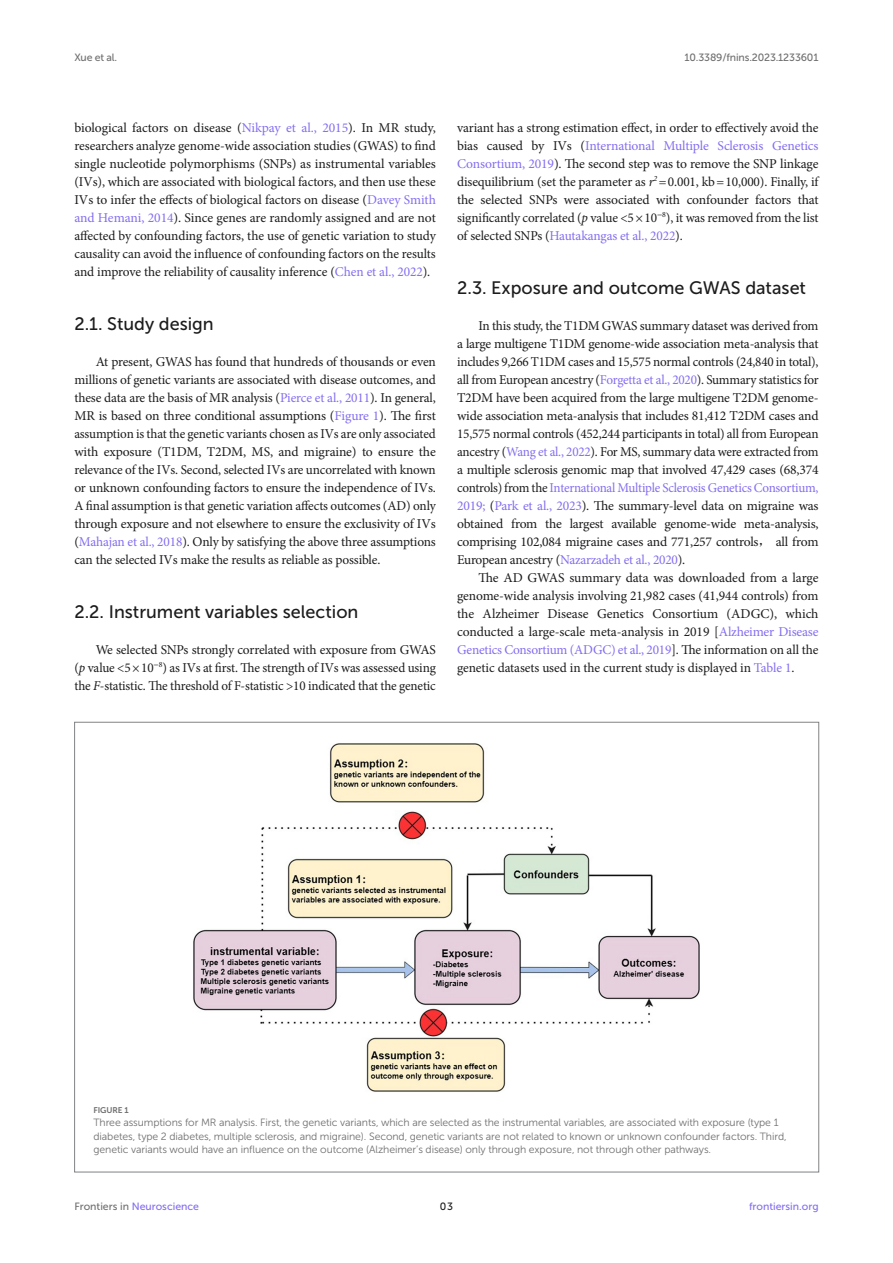
<style>
.page{position:relative;width:893px;height:1263px;background:#fff}
.page>*{position:absolute;margin:0;border:0;box-sizing:border-box;transform-origin:0 0}
.HEAD_2{font:18px "Museo Sans 500";color:#1b1c1b}
.TEXT_FLUSH{font:13.5px/18px "Minion Pro";letter-spacing:-.01em;color:#1b1c1b;text-align:justify}
.TEXT{font:13.5px/18px "Minion Pro";letter-spacing:-.005em;color:#1b1c1b;text-align:justify}
.FIG_LEG{font:10.5px/13.5px "Museo Sans 300";letter-spacing:-.01em;color:#706f70}
.t1{font:10.5px "Museo Sans 500";color:#856df0}
.t2{font:10.5px "Museo Sans 500";letter-spacing:-.015em;color:#706f70}
.t3{font:10.5px "Museo Sans 500";color:#1b1c1b}
.FIG_HD{font:8.25px "Museo Sans 700";letter-spacing:-.01em;color:#706f70}
.s1{color:#856df0}
.s2{font-style:italic}
.s3{font-family:"Sim Sun"}
.s4{color:#706f70}
</style>
<div class="page">
<img style="left:193px;top:743px;width:507px;height:349px">
<p class="t2" style="left:74px;top:51px;width:44px">Xue et al.</p>
<p class="t2" style="left:685px;top:51px;width:135px">10.3389/fnins.2023.1233601</p>
<p class="TEXT_FLUSH" style="left:74px;top:119px;width:363px">biological factors on disease (<span class="s1">Nikpay et al., 2015</span>). In MR study, researchers analyze genome-wide association studies (GWAS) to find single nucleotide polymorphisms (SNPs) as instrumental variables (IVs), which are associated with biological factors, and then use these IVs to infer the effects of biological factors on disease (<span class="s1">Davey Smith and Hemani, 2014</span>). Since genes are randomly assigned and are not affected by confounding factors, the use of genetic variation to study causality can avoid the influence of confounding factors on the results and improve the reliability of causality inference (<span class="s1">Chen et al., 2022</span>).</p>
<p class="HEAD_2" style="left:74px;top:314px;width:141px">2.1. Study design</p>
<p class="TEXT_FLUSH" style="left:74px;top:353px;width:363px;text-indent:21px">At present, GWAS has found that hundreds of thousands or even millions of genetic variants are associated with disease outcomes, and these data are the basis of MR analysis (<span class="s1">Pierce et al., 2011</span>). In general, MR is based on three conditional assumptions (<span class="s1">Figure 1</span>). The first assumption is that the genetic variants chosen as IVs are only associated with exposure (T1DM, T2DM, MS, and migraine) to ensure the relevance of the IVs. Second, selected IVs are uncorrelated with known or unknown confounding factors to ensure the independence of IVs.<br>A final assumption is that genetic variation affects outcomes (AD) only through exposure and not elsewhere to ensure the exclusivity of IVs (<span class="s1">Mahajan et al., 2018</span>). Only by satisfying the above three assumptions can the selected IVs make the results as reliable as possible.</p>
<p class="HEAD_2" style="left:74px;top:602px;width:286px">2.2. Instrument variables selection</p>
<p class="TEXT_FLUSH" style="left:74px;top:641px;width:363px;text-indent:21px">We selected SNPs strongly correlated with exposure from GWAS (<span class="s2">p</span> value &lt;5×10<sup>−</sup><sup>8</sup>) as IVs at first. The strength of IVs was assessed using the <span class="s2">F</span>-statistic. The threshold of F-statistic &gt;10 indicated that the genetic</p>
<p class="TEXT_FLUSH" style="left:457px;top:119px;width:363px">variant has a strong estimation effect, in order to effectively avoid the bias caused by IVs (<span class="s1">International Multiple Sclerosis Genetics Consortium, 2019</span>). The second step was to remove the SNP linkage disequilibrium (set the parameter as <span class="s2">r</span><sup>2</sup> =0.001, kb=10,000). Finally, if the selected SNPs were associated with confounder factors that significantly correlated (<span class="s2">p</span> value &lt;5×10<sup>−</sup><sup>8</sup>), it was removed from the list of selected SNPs (<span class="s1">Hautakangas et al., 2022</span>).</p>
<p class="HEAD_2" style="left:457px;top:278px;width:350px">2.3. Exposure and outcome GWAS dataset</p>
<p class="TEXT_FLUSH" style="left:457px;top:317px;width:363px;text-indent:21px">In this study, the T1DM GWAS summary dataset was derived from a large multigene T1DM genome-wide association meta-analysis that includes 9,266 T1DM cases and 15,575 normal controls (24,840 in total), all from European ancestry (<span class="s1">Forgetta et al., 2020</span>). Summary statistics for T2DM have been acquired from the large multigene T2DM genome&shy;wide association meta-analysis that includes 81,412 T2DM cases and 15,575 normal controls (452,244 participants in total) all from European ancestry (<span class="s1">Wang et al., 2022</span>). For MS, summary data were extracted from a multiple sclerosis genomic map that involved 47,429 cases (68,374 controls) from the <span class="s1">International Multiple Sclerosis Genetics Consortium, 2019;</span> (<span class="s1">Park et al., 2023</span>). The summary-level data on migraine was obtained from the largest available genome-wide meta-analysis, comprising 102,084 migraine cases and 771,257 controls<span class="s3">，</span> all from European ancestry (<span class="s1">Nazarzadeh et al., 2020</span>).</p>
<p class="TEXT" style="left:457px;top:569px;width:363px;text-indent:21px">The AD GWAS summary data was downloaded from a large genome-wide analysis involving 21,982 cases (41,944 controls) from the Alzheimer Disease Genetics Consortium (ADGC), which conducted a large-scale meta-analysis in 2019 [<span class="s1">Alzheimer Disease Genetics Consortium (ADGC) et al., 2019</span>]. The information on all the genetic datasets used in the current study is displayed in <span class="s1">Table 1</span>.</p>
<p class="FIG_HD" style="left:94px;top:1105px;width:37px">FIGURE 1</p>
<p class="FIG_LEG" style="left:94px;top:1116px;width:695px">Three assumptions for MR analysis. First, the genetic variants, which are selected as the instrumental variables, are associated with exposure (type 1 diabetes, type 2 diabetes, multiple sclerosis, and migraine). Second, genetic variants are not related to known or unknown confounder factors. Third, genetic variants would have an influence on the outcome (Alzheimer’s disease) only through exposure, not through other pathways.</p>
<p class="t1" style="left:74px;top:1200px;width:126px"><span class="s4">Frontiers in</span> Neuroscience</p>
<p class="t3" style="left:440px;top:1200px;width:15px">03</p>
<p class="t1" style="left:749px;top:1200px;width:71px">frontiersin.org</p>
</div>
